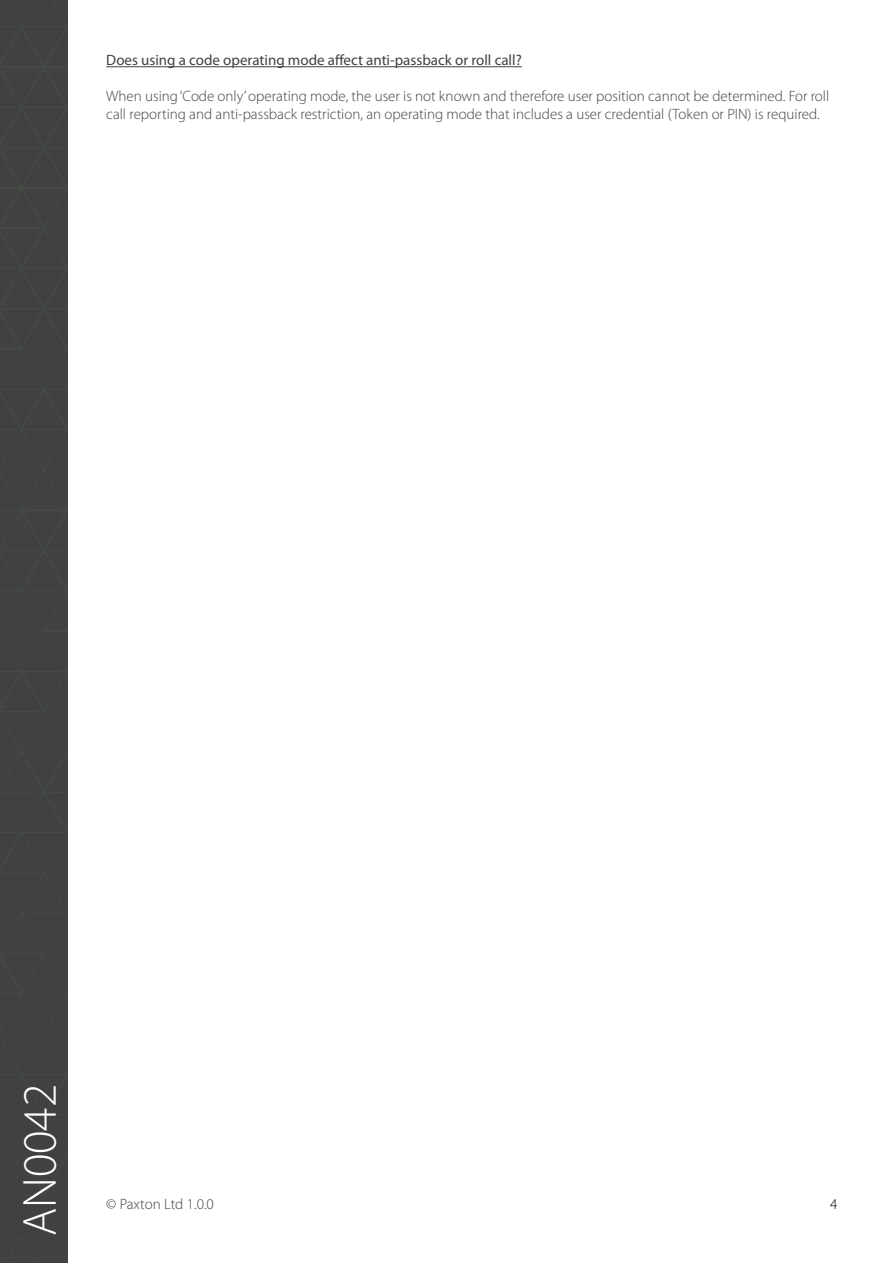
<style>
.page{position:relative;width:893px;height:1263px;background:#fff}
.page>*{position:absolute;margin:0;border:0;box-sizing:border-box;transform-origin:0 0}
.t1{font:300 48px "Myriad Pro";color:#fff}
.t2{font:300 15px/18px "Myriad Pro";color:#414042}
.t3{font:15px "Myriad Pro";color:#414042}
.t4{font:300 15px "Myriad Pro";color:#000}
</style>
<div class="page">
<div style="left:0;top:0;width:67px;height:1263px;background:#414042"></div>
<svg style="left:6px;top:1235px;width:31px;height:28px"></svg>
<svg style="left:0;top:0;width:67px;height:1196px"></svg>
<hr style="left:106px;top:66px;width:416px;height:1px;background:#414042">
<p class="t3" style="left:106px;top:51px;width:417px">Does using a code operating mode affect anti-passback or roll call?</p>
<p class="t2" style="left:106px;top:87px;width:724px">When using ‘Code only’ operating mode, the user is not known and therefore user position cannot be determined. For roll call reporting and anti-passback restriction, an operating mode that includes a user credential (Token or PIN) is required.</p>
<h1 class="t1" style="left:11px;top:1236px;width:154px;rotate:-90deg">AN0042</h1>
<p class="t2" style="left:106px;top:1195px;width:109px">© Paxton Ltd 1.0.0</p>
<p class="t4" style="left:830px;top:1195px;width:9px">4</p>
</div>
